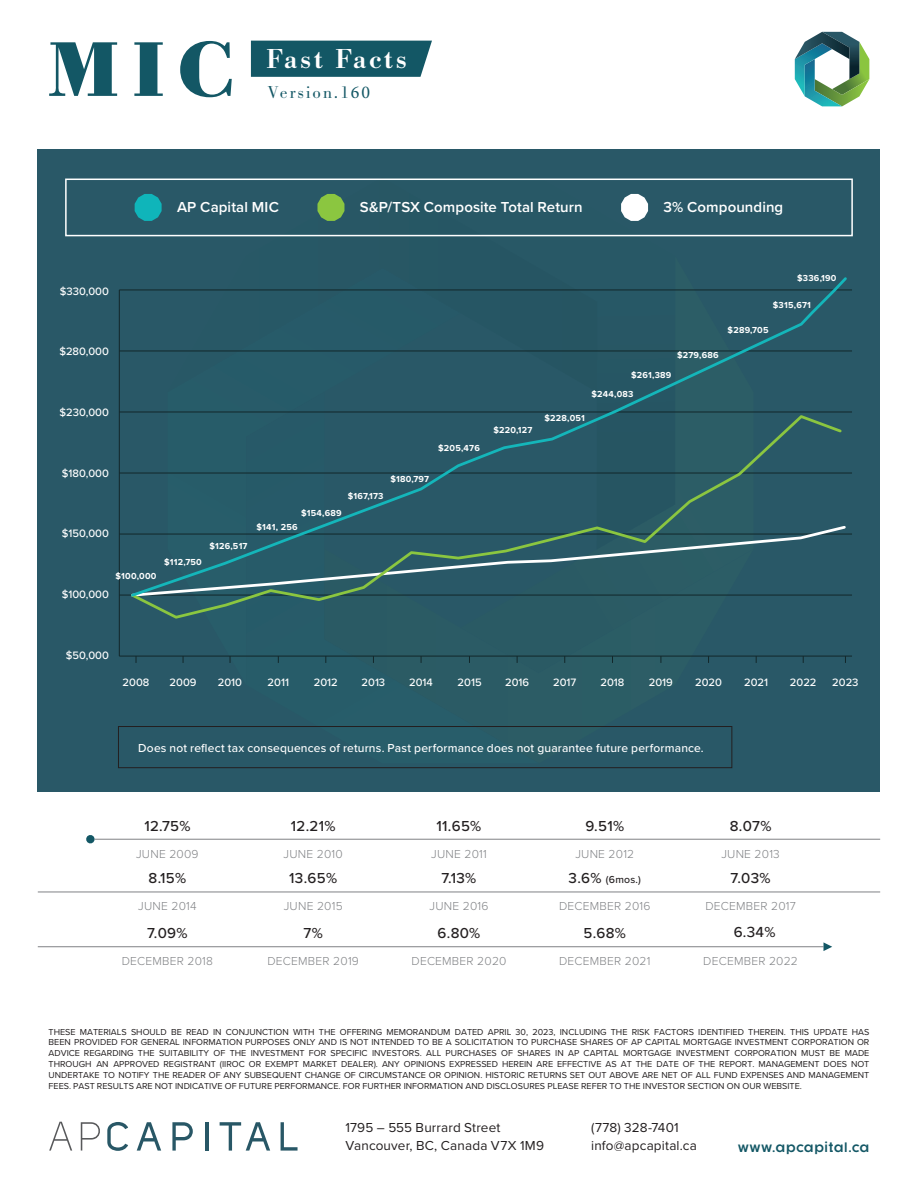
<style>
.page{position:relative;width:918px;height:1188px;background:#fff}
.page>*{position:absolute;margin:0;border:0;box-sizing:border-box;transform-origin:0 0}
.t1{font:500 28.5px "Bodoni URW";letter-spacing:.1em;color:#fff}
.t2{font:300 18px "Bodoni URW";letter-spacing:.1em;color:#135765}
.t3{font:500 15px "Proxima Nova";letter-spacing:.02em;color:#231f20}
.t4{font:600 15px "Proxima Nova";letter-spacing:.005em;color:#fff}
.t5{font:13.5px "Proxima Nova";letter-spacing:.01em;color:#231f20}
.t6{font:700 13.5px "Dystopian";letter-spacing:.05em;color:#135765}
.t7{font:300 12px "Proxima Nova";letter-spacing:.02em;color:#808285}
.t8{font:500 12px "Proxima Nova";letter-spacing:.015em;color:#fff}
.t9{font:500 11.1px "Proxima Nova";color:#fff}
.t10{font:500 10.5px "Proxima Nova";color:#231f20}
.t11{font:9px/10.8px "Proxima Nova";color:#231f20;text-align:justify}
.t12{font:700 9px "Proxima Nova";letter-spacing:.025em;color:#fff}
.s1{font-family:"Minion Pro";font-weight:400}
.s2{font-size:15px}
</style>
<div class="page">
<svg style="left:49px;top:1122px;width:23px;height:29px"></svg>
<svg style="left:81px;top:1122px;width:47px;height:29px"></svg>
<svg style="left:137px;top:1122px;width:24px;height:29px"></svg>
<svg style="left:172px;top:1122px;width:21px;height:29px"></svg>
<hr style="left:205px;top:1122px;width:3px;height:29px;background:#285766">
<svg style="left:220px;top:1122px;width:50px;height:29px"></svg>
<svg style="left:281px;top:1122px;width:17px;height:29px"></svg>
<div style="left:38px;top:149px;width:842px;height:643px;background:#295867"></div>
<svg style="left:168px;top:178px;width:429px;height:59px"></svg>
<svg style="left:135px;top:194px;width:27px;height:27px"></svg>
<svg style="left:317px;top:194px;width:27px;height:27px"></svg>
<svg style="left:621px;top:194px;width:27px;height:27px"></svg>
<div style="left:65px;top:179px;width:788px;height:57px;border:2px solid #fff"></div>
<div style="left:118px;top:726px;width:614px;height:42px;border:1px solid #231f20"></div>
<hr style="left:94px;top:839px;width:786px;height:1px;background:#808285">
<hr style="left:38px;top:892px;width:842px;height:1px;background:#808285">
<hr style="left:38px;top:946px;width:785px;height:1px;background:#808285">
<svg style="left:824px;top:942px;width:8px;height:9px"></svg>
<svg style="left:86px;top:835px;width:8px;height:8px"></svg>
<hr style="left:119px;top:290px;width:733px;height:1px;background:#12272a">
<hr style="left:119px;top:351px;width:733px;height:1px;background:#12272a">
<hr style="left:119px;top:412px;width:733px;height:1px;background:#12272a">
<hr style="left:119px;top:473px;width:733px;height:1px;background:#12272a">
<hr style="left:119px;top:534px;width:733px;height:1px;background:#12272a">
<hr style="left:119px;top:595px;width:733px;height:1px;background:#12272a">
<hr style="left:119px;top:656px;width:733px;height:1px;background:#12272a">
<svg style="left:129px;top:277px;width:720px;height:322px"></svg>
<hr style="left:119px;top:290px;width:1px;height:366px;background:#12272a">
<svg style="left:49px;top:42px;width:68px;height:54px"></svg>
<svg style="left:134px;top:42px;width:29px;height:54px"></svg>
<svg style="left:180px;top:41px;width:52px;height:56px"></svg>
<div style="left:251px;top:41px;width:181px;height:36px;background:#135765"></div>
<svg style="left:795px;top:32px;width:74px;height:74px"></svg>
<p class="t1" style="left:267px;top:42px;width:142px">Fast Facts</p>
<p class="t2" style="left:268px;top:81px;width:103px">Version.1<span class="s1">60</span></p>
<p class="t4" style="left:177px;top:196px;width:103px">AP Capital MIC</p>
<p class="t4" style="left:360px;top:196px;width:224px">S&amp;P/TSX Composite Total Return</p>
<p class="t4" style="left:663px;top:196px;width:121px">3% Compounding</p>
<p class="t9" style="left:60px;top:283px;width:50px">$330,000</p>
<p class="t9" style="left:59px;top:343px;width:51px">$280,000</p>
<p class="t9" style="left:60px;top:404px;width:51px">$230,000</p>
<p class="t9" style="left:62px;top:465px;width:48px">$180,000</p>
<p class="t9" style="left:62px;top:525px;width:48px">$150,000</p>
<p class="t12" style="left:116px;top:570px;width:43px">$100,000</p>
<p class="t9" style="left:62px;top:586px;width:49px">$100,000</p>
<p class="t12" style="left:164px;top:555px;width:39px">$112,750</p>
<p class="t12" style="left:209px;top:539px;width:40px">$126,517</p>
<p class="t12" style="left:390px;top:472px;width:40px">$180,797</p>
<p class="t12" style="left:348px;top:490px;width:37px">$167,173</p>
<p class="t12" style="left:301px;top:506px;width:42px">$154,689</p>
<p class="t12" style="left:256px;top:521px;width:43px">$141, 256</p>
<p class="t12" style="left:438px;top:441px;width:43px">$205,476</p>
<p class="t12" style="left:493px;top:424px;width:40px">$220,127</p>
<p class="t12" style="left:677px;top:348px;width:43px">$279,686</p>
<p class="t12" style="left:631px;top:368px;width:42px">$261,389</p>
<p class="t12" style="left:591px;top:387px;width:44px">$244,083</p>
<p class="t12" style="left:544px;top:412px;width:42px">$228,051</p>
<p class="t12" style="left:797px;top:271px;width:41px">$336,190</p>
<p class="t12" style="left:773px;top:298px;width:40px">$315,671</p>
<p class="t12" style="left:728px;top:323px;width:43px">$289,705</p>
<p class="t9" style="left:66px;top:647px;width:44px">$50,000</p>
<p class="t9" style="left:123px;top:674px;width:28px">2008</p>
<p class="t9" style="left:170px;top:674px;width:28px">2009</p>
<p class="t9" style="left:218px;top:674px;width:26px">2010</p>
<p class="t9" style="left:268px;top:674px;width:23px">2011</p>
<p class="t9" style="left:314px;top:674px;width:25px">2012</p>
<p class="t9" style="left:362px;top:674px;width:25px">2013</p>
<p class="t9" style="left:409px;top:674px;width:25px">2014</p>
<p class="t9" style="left:458px;top:674px;width:26px">2015</p>
<p class="t9" style="left:505px;top:674px;width:26px">2016</p>
<p class="t9" style="left:553px;top:674px;width:25px">2017</p>
<p class="t9" style="left:601px;top:674px;width:25px">2018</p>
<p class="t9" style="left:649px;top:674px;width:26px">2019</p>
<p class="t9" style="left:695px;top:674px;width:28px">2020</p>
<p class="t9" style="left:744px;top:674px;width:25px">2021</p>
<p class="t9" style="left:790px;top:674px;width:28px">2022</p>
<p class="t9" style="left:832px;top:674px;width:28px">2023</p>
<p class="t8" style="left:138px;top:739px;width:567px">Does not reflect tax consequences of returns. Past performance does not guarantee future performance.</p>
<p class="t3" style="left:144px;top:815px;width:48px">12.75%</p>
<p class="t7" style="left:136px;top:845px;width:64px">JUNE 2009</p>
<p class="t3" style="left:291px;top:815px;width:46px">12.21%</p>
<p class="t7" style="left:284px;top:845px;width:61px">JUNE 2010</p>
<p class="t3" style="left:437px;top:815px;width:46px">11.65%</p>
<p class="t7" style="left:431px;top:845px;width:57px">JUNE 2011</p>
<p class="t3" style="left:585px;top:815px;width:40px">9.51%</p>
<p class="t7" style="left:575px;top:845px;width:60px">JUNE 2012</p>
<p class="t3" style="left:730px;top:815px;width:43px">8.07%</p>
<p class="t7" style="left:721px;top:845px;width:60px">JUNE 2013</p>
<p class="t3" style="left:149px;top:867px;width:39px">8.15%</p>
<p class="t7" style="left:138px;top:897px;width:60px">JUNE 2014</p>
<p class="t3" style="left:147px;top:921px;width:42px">7.09%</p>
<p class="t7" style="left:122px;top:952px;width:93px">DECEMBER 2018</p>
<p class="t3" style="left:289px;top:867px;width:49px">13.65%</p>
<p class="t7" style="left:284px;top:897px;width:60px">JUNE 2015</p>
<p class="t3" style="left:304px;top:921px;width:21px">7%</p>
<p class="t7" style="left:267px;top:952px;width:93px">DECEMBER 2019</p>
<p class="t3" style="left:442px;top:867px;width:36px">7.13%</p>
<p class="t7" style="left:430px;top:897px;width:60px">JUNE 2016</p>
<p class="t3" style="left:438px;top:921px;width:44px">6.80%</p>
<p class="t7" style="left:411px;top:952px;width:97px">DECEMBER 2020</p>
<p class="t10" style="left:569px;top:872px;width:74px"><span class="s2">3.6%</span> (6mos.)</p>
<p class="t7" style="left:559px;top:897px;width:93px">DECEMBER 2016</p>
<p class="t3" style="left:584px;top:921px;width:44px">5.68%</p>
<p class="t7" style="left:559px;top:952px;width:93px">DECEMBER 2021</p>
<p class="t3" style="left:731px;top:867px;width:41px">7.03%</p>
<p class="t7" style="left:705px;top:897px;width:92px">DECEMBER 2017</p>
<p class="t3" style="left:734px;top:920px;width:43px">6.34%</p>
<p class="t7" style="left:703px;top:952px;width:96px">DECEMBER 2022</p>
<p class="t11" style="left:49px;top:1026px;width:822px">THESE MATERIALS SHOULD BE READ IN CONJUNCTION WITH THE OFFERING MEMORANDUM DATED APRIL 30, 2023, INCLUDING THE RISK FACTORS IDENTIFIED THEREIN. THIS UPDATE HAS BEEN PROVIDED FOR GENERAL INFORMATION PURPOSES ONLY AND IS NOT INTENDED TO BE A SOLICITATION TO PURCHASE SHARES OF AP CAPITAL MORTGAGE INVESTMENT CORPORATION OR ADVICE REGARDING THE SUITABILITY OF THE INVESTMENT FOR SPECIFIC INVESTORS. ALL PURCHASES OF SHARES IN AP CAPITAL MORTGAGE INVESTMENT CORPORATION MUST BE MADE THROUGH AN APPROVED REGISTRANT (IIROC OR EXEMPT MARKET DEALER). ANY OPINIONS EXPRESSED HEREIN ARE EFFECTIVE AS AT THE DATE OF THE REPORT. MANAGEMENT DOES NOT UNDERTAKE TO NOTIFY THE READER OF ANY SUBSEQUENT CHANGE OF CIRCUMSTANCE OR OPINION. HISTORIC RETURNS SET OUT ABOVE ARE NET OF ALL FUND EXPENSES AND MANAGEMENT FEES. PAST RESULTS ARE NOT INDICATIVE OF FUTURE PERFORMANCE. FOR FURTHER INFORMATION AND DISCLOSURES PLEASE REFER TO THE INVESTOR SECTION ON OUR WEBSITE.</p>
<p class="t5" style="left:346px;top:1118px;width:156px">1795 – 555 Burrard Street</p>
<p class="t5" style="left:346px;top:1136px;width:200px">Vancouver, BC, Canada V7X 1M9</p>
<p class="t5" style="left:591px;top:1118px;width:89px">(778) 328-7401</p>
<p class="t5" style="left:591px;top:1136px;width:107px">info@apcapital.ca</p>
<p class="t6" style="left:738px;top:1139px;width:133px">www.apcapital.ca</p>
</div>
